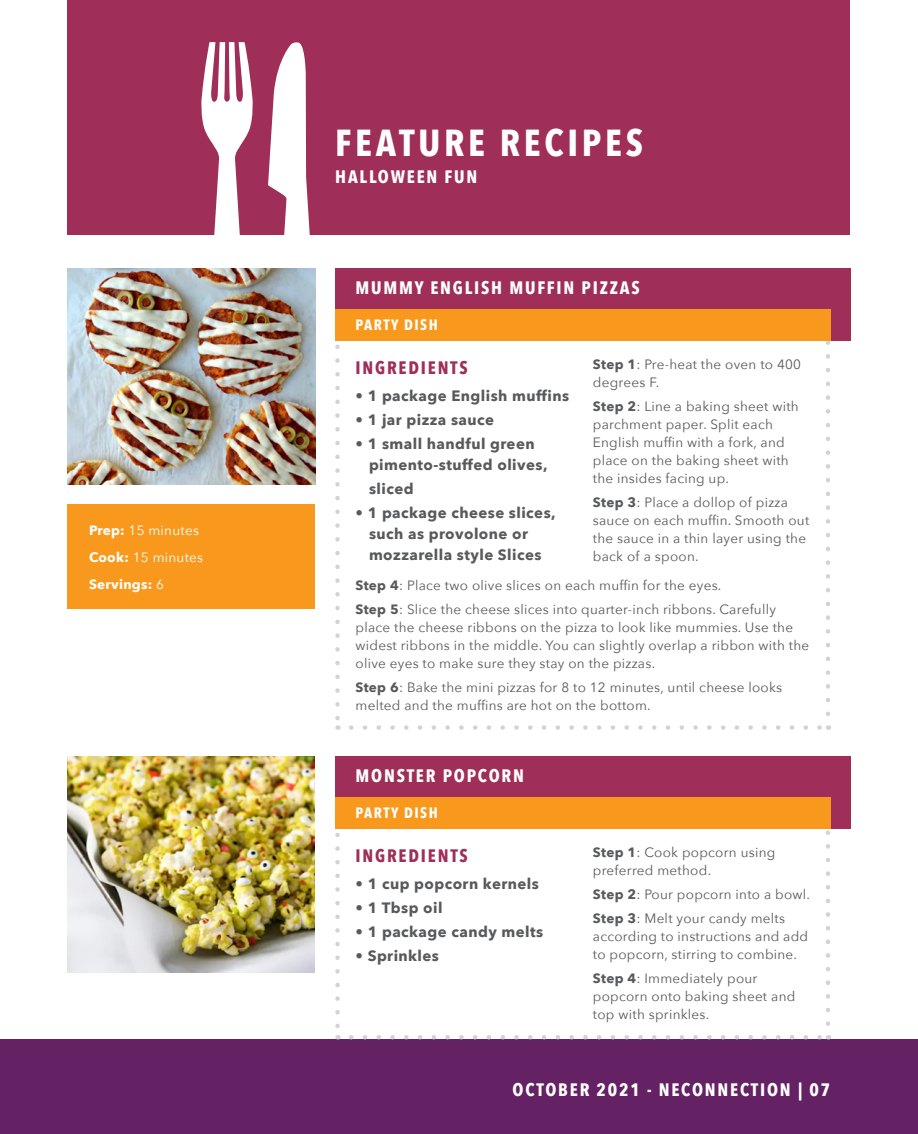
<style>
.page{position:relative;width:918px;height:1134px;background:#fff}
.page>*{position:absolute;margin:0;border:0;box-sizing:border-box;transform-origin:0 0}
.t1{font:700 37.5px "Avenir Next Condensed";letter-spacing:.1em;color:#fff}
.t2{font:700 18px "Avenir Next Condensed";letter-spacing:.1em;color:#fff}
.t3{font:700 18px "Avenir Next Condensed";letter-spacing:.1em;color:#9f2e58}
.t4{font:700 15px/21px "Avenir Next";letter-spacing:.03em;color:#58595b}
.t5{font:700 15px "Avenir Next Condensed";letter-spacing:.1em;color:#fff}
.t6{font:13.5px/18px "Avenir Next";letter-spacing:.02em;color:#58595b}
.t7{font:700 13.5px/27px "Avenir Next";letter-spacing:.02em;color:#fff}
.s1{font-weight:400}
.s2{font-weight:700}
</style>
<div class="page">
<div style="left:0;top:1040px;width:918px;height:94px;background:#642265"></div>
<svg style="left:351px;top:1035px;width:470px;height:5px"></svg>
<svg style="left:335px;top:835px;width:5px;height:205px"></svg>
<svg style="left:826px;top:830px;width:4px;height:194px"></svg>
<div style="left:68px;top:504px;width:247px;height:105px;background:#f8991d"></div>
<svg style="left:351px;top:725px;width:470px;height:5px"></svg>
<svg style="left:335px;top:347px;width:5px;height:383px"></svg>
<svg style="left:826px;top:341px;width:4px;height:373px"></svg>
<div style="left:68px;top:0;width:782px;height:234px;background:#9f2e58"></div>
<svg style="left:268px;top:42px;width:48px;height:318px"></svg>
<svg style="left:200px;top:42px;width:54px;height:193px"></svg>
<img style="left:68px;top:268px;width:247px;height:216px">
<div style="left:335px;top:268px;width:515px;height:73px;background:#9f2e58"></div>
<div style="left:335px;top:756px;width:515px;height:73px;background:#9f2e58"></div>
<div style="left:335px;top:309px;width:495px;height:32px;background:#f8991d"></div>
<div style="left:335px;top:798px;width:495px;height:31px;background:#f8991d"></div>
<img style="left:68px;top:756px;width:247px;height:216px">
<p class="t7" style="left:89px;top:517px;width:116px">Prep: <span class="s1">15 minutes<br></span>Cook: <span class="s1">15 minutes<br></span>Servings: <span class="s1">6</span></p>
<h1 class="t1" style="left:335px;top:120px;width:309px">FEATURE RECIPES</h1>
<h2 class="t2" style="left:335px;top:166px;width:144px">HALLOWEEN FUN</h2>
<h2 class="t2" style="left:356px;top:277px;width:286px">MUMMY ENGLISH MUFFIN PIZZAS</h2>
<p class="t5" style="left:356px;top:316px;width:84px">PARTY DISH</p>
<h2 class="t3" style="left:356px;top:356px;width:114px">INGREDIENTS</h2>
<p class="t4" style="left:356px;top:385px;width:215px">• 1 package English muffins</p>
<p class="t4" style="left:356px;top:409px;width:140px">• 1 jar pizza sauce</p>
<p class="t4" style="left:369px;top:433px;width:180px;text-indent:-14px">• 1 small handful green pimento-stuffed olives,</p>
<p class="t4" style="left:369px;top:478px;width:46px">sliced</p>
<p class="t4" style="left:369px;top:502px;width:188px;text-indent:-14px">• 1 package cheese slices, such as provolone or mozzarella style Slices</p>
<p class="t6" style="left:593px;top:355px;width:210px"><span class="s2">Step 1</span>: Pre-heat the oven to 400 degrees F.</p>
<p class="t6" style="left:593px;top:397px;width:207px"><span class="s2">Step 2</span>: Line a baking sheet with parchment paper. Split each<br>English muffin with a fork, and place on the baking sheet with the insides facing up.</p>
<p class="t6" style="left:593px;top:493px;width:218px"><span class="s2">Step 3</span>: Place a dollop of pizza sauce on each muffin. Smooth out the sauce in a thin layer using the back of a spoon.</p>
<p class="t6" style="left:356px;top:573px;width:422px;line-height:24px"><span class="s2">Step 4</span>: Place two olive slices on each muffin for the eyes.<br><span class="s2">Step 5</span>: Slice the cheese slices into quarter-inch ribbons. Carefully</p>
<p class="t6" style="left:356px;top:618px;width:455px">place the cheese ribbons on the pizza to look like mummies. Use the widest ribbons in the middle. You can slightly overlap a ribbon with the olive eyes to make sure they stay on the pizzas.</p>
<p class="t6" style="left:356px;top:678px;width:428px"><span class="s2">Step 6</span>: Bake the mini pizzas for 8 to 12 minutes, until cheese looks melted and the muffins are hot on the bottom.</p>
<h2 class="t2" style="left:356px;top:765px;width:170px">MONSTER POPCORN</h2>
<p class="t5" style="left:356px;top:804px;width:84px">PARTY DISH</p>
<h2 class="t3" style="left:356px;top:845px;width:114px">INGREDIENTS</h2>
<p class="t4" style="left:356px;top:873px;width:185px">• 1 cup popcorn kernels</p>
<p class="t4" style="left:356px;top:897px;width:88px">• 1 Tbsp oil</p>
<p class="t4" style="left:356px;top:921px;width:189px">• 1 package candy melts</p>
<p class="t4" style="left:356px;top:945px;width:85px">• Sprinkles</p>
<p class="t6" style="left:593px;top:843px;width:184px"><span class="s2">Step 1</span>: Cook popcorn using preferred method.</p>
<p class="t6" style="left:593px;top:882px;width:219px;line-height:24px"><span class="s2">Step 2</span>: Pour popcorn into a bowl.<br><span class="s2">Step 3</span>: Melt your candy melts</p>
<p class="t6" style="left:593px;top:927px;width:217px">according to instructions and add to popcorn, stirring to combine.</p>
<p class="t6" style="left:593px;top:969px;width:204px"><span class="s2">Step 4</span>: Immediately pour popcorn onto baking sheet and top with sprinkles.</p>
<h2 class="t2" style="left:513px;top:1078px;width:319px">OCTOBER 2021 - NECONNECTION | 07</h2>
</div>
